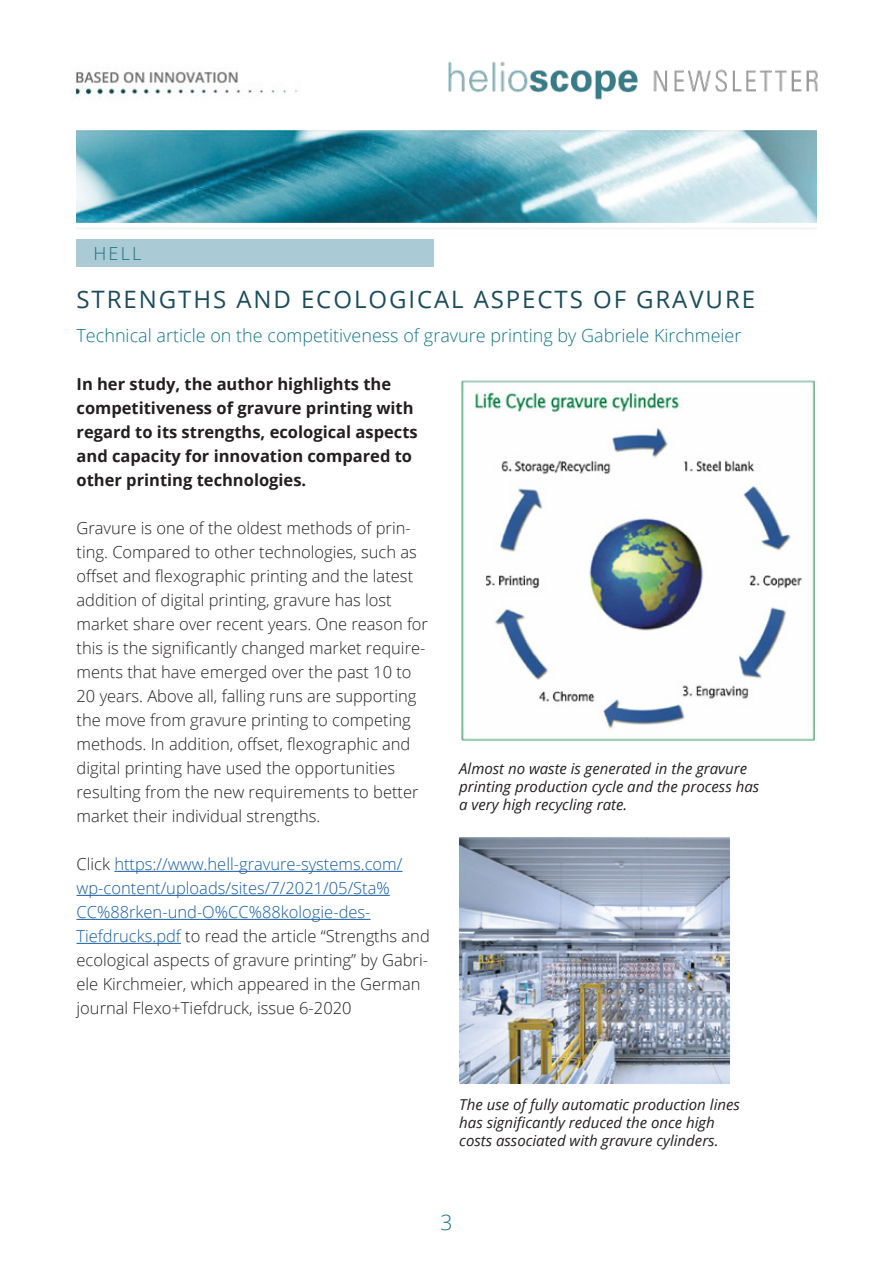
<style>
.page{position:relative;width:893px;height:1263px;background:#fff}
.page>*{position:absolute;margin:0;border:0;box-sizing:border-box;transform-origin:0 0}
.Headline_Artikel{font:24px "Open Sans";letter-spacing:.08em;color:#1c4c5a}
.t1{font:300 21px "Open Sans";color:#147584}
.Subline_Artikel{font:300 18px "Open Sans";color:#147584}
.Fließtext_Artikel{font:300 16.5px/24px "Open Sans";color:#231f20}
.t2{font:700 16.5px/24px "Open Sans";color:#231f20}
.BU_Artikel{font:italic 15px/18px "Open Sans";color:#231f20}
.s1{color:#175d9e}
</style>
<div class="page">
<img style="left:77px;top:130px;width:739px;height:99px">
<img style="left:75px;top:71px;width:223px;height:26px">
<img style="left:449px;top:61px;width:369px;height:39px">
<div style="left:77px;top:239px;width:357px;height:28px;background:#aacad5"></div>
<hr style="left:114px;top:871px;width:288px;height:1px;background:#175d9e">
<hr style="left:77px;top:895px;width:313px;height:1px;background:#175d9e">
<hr style="left:77px;top:919px;width:294px;height:1px;background:#175d9e">
<hr style="left:77px;top:943px;width:104px;height:1px;background:#175d9e">
<img style="left:459px;top:380px;width:357px;height:361px">
<img style="left:459px;top:837px;width:271px;height:247px">
<p class="Subline_Artikel" style="left:94px;top:241px;width:49px">HELL</p>
<p class="Headline_Artikel" style="left:77px;top:283px;width:680px">STRENGTHS AND ECOLOGICAL ASPECTS OF GRAVURE</p>
<p class="Subline_Artikel" style="left:77px;top:323px;width:666px">Technical article on the competitiveness of gravure printing by Gabriele Kirchmeier</p>
<p class="t2" style="left:77px;top:372px;width:343px">In her study, the author highlights the competitiveness of gravure printing with regard to its strengths, ecological aspects and capacity for innovation compared to other printing technologies.</p>
<p class="Fließtext_Artikel" style="left:77px;top:516px;width:353px">Gravure is one of the oldest methods of prin&shy;ting. Compared to other technologies, such as offset and flexographic printing and the latest addition of digital printing, gravure has lost market share over recent years. One reason for this is the significantly changed market require&shy;ments that have emerged over the past 10 to 20 years. Above all, falling runs are supporting the move from gravure printing to competing methods. In addition, offset, flexographic and digital printing have used the opportunities resulting from the new requirements to better market their individual strengths.</p>
<p class="Fließtext_Artikel" style="left:77px;top:852px;width:355px">Click <span class="s1">https://www.hell-gravure-systems.com/ wp-content/uploads/sites/7/2021/05/Sta% CC%88rken-und-O%CC%88kologie-des-Tiefdrucks.pdf</span> to read the article “Strengths and ecological aspects of gravure printing” by Gabri&shy;ele Kirchmeier, which appeared in the German journal Flexo+Tiefdruck, issue 6-2020</p>
<p class="BU_Artikel" style="left:459px;top:759px;width:301px">Almost no waste is generated in the gravure printing production cycle and the process has a very high recycling rate.</p>
<p class="BU_Artikel" style="left:459px;top:1095px;width:282px">The use of fully automatic production lines has significantly reduced the once high costs associated with gravure cylinders.</p>
<p class="t1" style="left:440px;top:1208px;width:13px">3</p>
</div>
